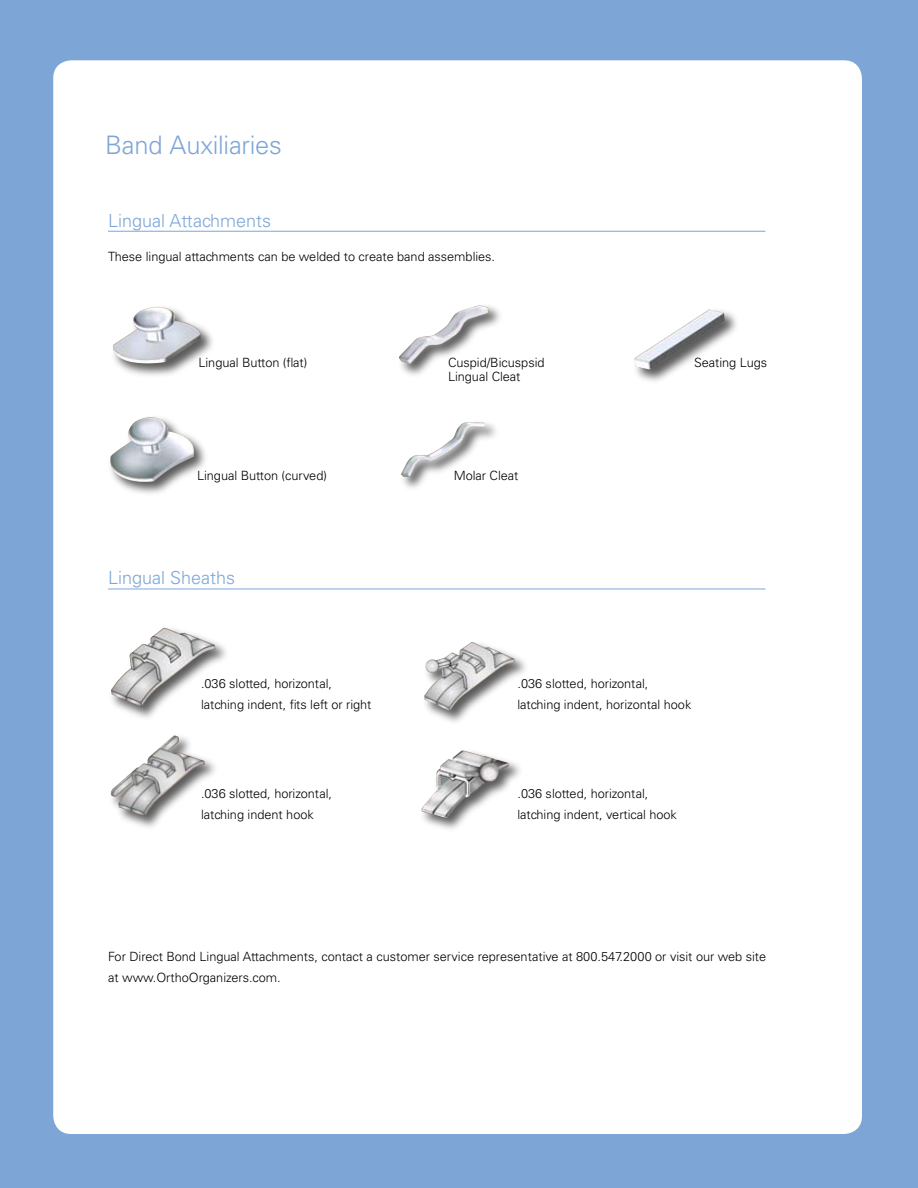
<style>
.page{position:relative;width:918px;height:1188px;background:#7da6d7}
.page>*{position:absolute;margin:0;border:0;box-sizing:border-box;transform-origin:0 0}
.t1{font:300 25.5px "Univers LT Std";letter-spacing:-.01em;color:#7da6d7}
.t2{font:300 18px "Univers LT Std";color:#7da6d7}
.t3{font:300 12.75px/21px "Univers LT Std";letter-spacing:-.005em;color:#000}
</style>
<div class="page">
<div style="left:53px;top:60px;width:809px;height:1074px;background:#fff;border-radius:18px"></div>
<div style="left:110px;top:303px;width:106px;height:76px;background:#000;opacity:.65"></div>
<img style="left:113px;top:306px;width:88px;height:58px">
<div style="left:107px;top:414px;width:103px;height:84px;background:#000;opacity:.65"></div>
<img style="left:110px;top:417px;width:86px;height:66px">
<div style="left:396px;top:302px;width:108px;height:77px;background:#000;opacity:.65"></div>
<img style="left:399px;top:305px;width:90px;height:59px">
<div style="left:631px;top:307px;width:109px;height:78px;background:#000;opacity:.65"></div>
<img style="left:634px;top:309px;width:91px;height:61px">
<div style="left:398px;top:418px;width:102px;height:75px;background:#000;opacity:.65"></div>
<img style="left:401px;top:422px;width:84px;height:55px">
<div style="left:108px;top:625px;width:123px;height:97px;background:#000;opacity:.65"></div>
<img style="left:111px;top:627px;width:104px;height:80px">
<div style="left:108px;top:733px;width:112px;height:98px;background:#000;opacity:.65"></div>
<img style="left:111px;top:735px;width:94px;height:81px">
<div style="left:421px;top:639px;width:109px;height:87px;background:#000;opacity:.65"></div>
<img style="left:424px;top:641px;width:91px;height:70px">
<div style="left:419px;top:747px;width:105px;height:87px;background:#000;opacity:.65"></div>
<img style="left:421px;top:750px;width:88px;height:68px">
<hr style="left:108px;top:231px;width:658px;height:1px;background:#7da6d7">
<hr style="left:108px;top:589px;width:658px;height:1px;background:#7da6d7">
<h1 class="t1" style="left:105px;top:130px;width:178px">Band Auxiliaries</h1>
<h2 class="t2" style="left:108px;top:209px;width:165px">Lingual Attachments</h2>
<p class="t3" style="left:108px;top:246px;width:389px">These lingual attachments can be welded to create band assemblies.</p>
<p class="t3" style="left:198px;top:352px;width:110px">Lingual Button (flat)</p>
<p class="t3" style="left:197px;top:465px;width:131px">Lingual Button (curved)</p>
<h2 class="t2" style="left:108px;top:567px;width:129px">Lingual Sheaths</h2>
<p class="t3" style="left:448px;top:356px;width:98px;line-height:13.5px">Cuspid/Bicuspsid<br>Lingual Cleat</p>
<p class="t3" style="left:454px;top:465px;width:66px">Molar Cleat</p>
<p class="t3" style="left:694px;top:352px;width:75px">Seating Lugs</p>
<p class="t3" style="left:201px;top:673px;width:172px">.036 slotted, horizontal, latching indent, fits left or right</p>
<p class="t3" style="left:201px;top:783px;width:132px">.036 slotted, horizontal, latching indent hook</p>
<p class="t3" style="left:518px;top:673px;width:175px">.036 slotted, horizontal, latching indent, horizontal hook</p>
<p class="t3" style="left:518px;top:783px;width:161px">.036 slotted, horizontal, latching indent, vertical hook</p>
<p class="t3" style="left:108px;top:946px;width:660px">For Direct Bond Lingual Attachments, contact a customer service representative at 800.547.2000 or visit our web site at www.OrthoOrganizers.com.</p>
</div>
